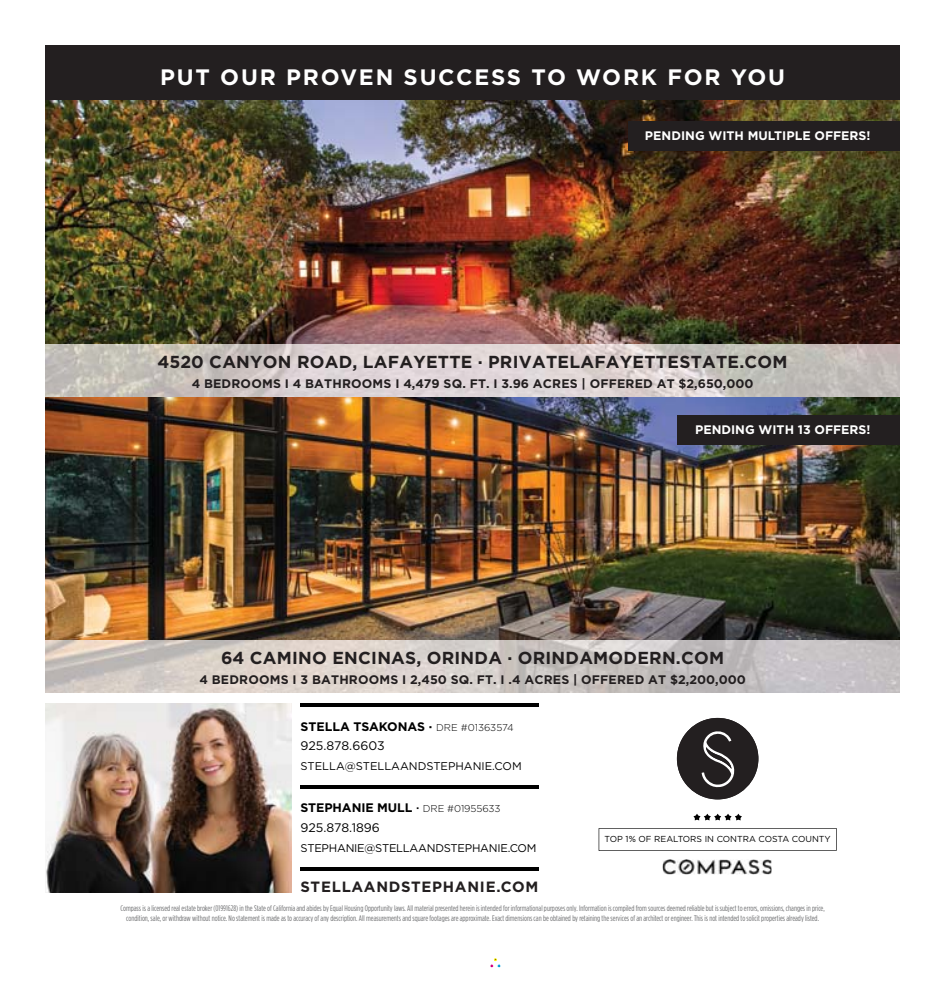
<style>
.page{position:relative;width:945px;height:990px;background:#fff}
.page>*{position:absolute;margin:0;border:0;box-sizing:border-box;transform-origin:0 0}
.t1{font:700 22.38px "Gotham";letter-spacing:.08em;color:#fff}
.t2{font:700 17.38px "Gotham";letter-spacing:.015em;color:#231f20}
.t3{font:700 14.88px "Gotham";letter-spacing:.05em;color:#231f20}
.t4{font:700 12.38px "Gotham";letter-spacing:.015em;color:#231f20}
.t5{font:700 12.38px/19.9px "Gotham";letter-spacing:-.005em;color:#000}
.t6{font:700 12.38px "Gotham";color:#fff}
.t7{font:11.12px "Gotham";letter-spacing:-.02em;color:#000}
.t8{font:11.12px "Gotham";color:#000}
.t9{font:8.62px "Gotham";color:#000}
.t10{font:8px/9.6px "Gotham Condensed";color:#6d6e70;text-align:center}
.s1{font-weight:300;font-size:9.88px}
.s2{font-weight:400}
.s3{font-weight:500}
</style>
<div class="page">
<div style="left:490px;top:958px;width:11px;height:10px;border:1px solid #fff"></div>
<div style="left:45px;top:45px;width:855px;height:55px;background:#231f20"></div>
<img style="left:45px;top:703px;width:247px;height:190px">
<hr style="left:301px;top:785px;width:238px;height:3px;background:#000">
<hr style="left:301px;top:703px;width:238px;height:4px;background:#000">
<svg style="left:693px;top:814px;width:49px;height:6px"></svg>
<img style="left:663px;top:859px;width:108px;height:15px">
<svg style="left:677px;top:718px;width:81px;height:81px"></svg>
<svg style="left:599px;top:828px;width:238px;height:23px"></svg>
<img style="left:45px;top:100px;width:855px;height:593px">
<div style="left:629px;top:121px;width:271px;height:30px;background:#231f20"></div>
<div style="left:677px;top:415px;width:223px;height:30px;background:#231f20"></div>
<hr style="left:301px;top:867px;width:238px;height:3px;background:#000">
<h1 class="t1" style="left:160px;top:69px;width:626px">PUT OUR PROVEN SUCCESS TO WORK FOR YOU</h1>
<h3 class="t6" style="left:645px;top:131px;width:227px">PENDING WITH MULTIPLE OFFERS!</h3>
<h2 class="t2" style="left:158px;top:356px;width:631px">4520 CANYON ROAD, LAFAYETTE · PRIVATELAFAYETTESTATE.COM</h2>
<h3 class="t4" style="left:192px;top:379px;width:563px">4 BEDROOMS I 4 BATHROOMS I 4,479 SQ. FT. I 3.96 ACRES | OFFERED AT $2,650,000</h3>
<h3 class="t6" style="left:695px;top:425px;width:177px">PENDING WITH 13 OFFERS!</h3>
<h2 class="t2" style="left:221px;top:651px;width:505px">64 CAMINO ENCINAS, ORINDA · ORINDAMODERN.COM</h2>
<h3 class="t4" style="left:199px;top:675px;width:548px">4 BEDROOMS I 3 BATHROOMS I 2,450 SQ. FT. I .4 ACRES | OFFERED AT $2,200,000</h3>
<h3 class="t5" style="left:301px;top:717px;width:215px">STELLA TSAKONAS · <span class="s1">DRE #01363574<br></span><span class="s2">925.878.6603</span></h3>
<h3 class="t8" style="left:301px;top:762px;width:223px">STELLA@STELLAANDSTEPHANIE.COM</h3>
<h3 class="t5" style="left:301px;top:799px;width:202px">STEPHANIE MULL <span class="s3">·</span> <span class="s1">DRE #01955633<br></span><span class="s2">925.878.1896</span></h3>
<h3 class="t7" style="left:301px;top:844px;width:237px">STEPHANIE@STELLAANDSTEPHANIE.COM</h3>
<h3 class="t3" style="left:301px;top:882px;width:239px">STELLAANDSTEPHANIE.COM</h3>
<p class="t9" style="left:605px;top:836px;width:228px">TOP 1% OF REALTORS IN CONTRA COSTA COUNTY</p>
<p class="t10" style="left:121px;top:904px;width:706px">Compass is a licensed real estate broker (01991628) in the State of California and abides by Equal Housing Opportunity laws. All material presented herein is intended for informational purposes only. Information is compiled from sources deemed reliable but is subject to errors, omissions, changes in price, condition, sale, or withdraw without notice. No statement is made as to accuracy of any description. All measurements and square footages are approximate. Exact dimensions can be obtained by retaining the services of an architect or engineer. This is not intended to solicit properties already listed.</p>
</div>
